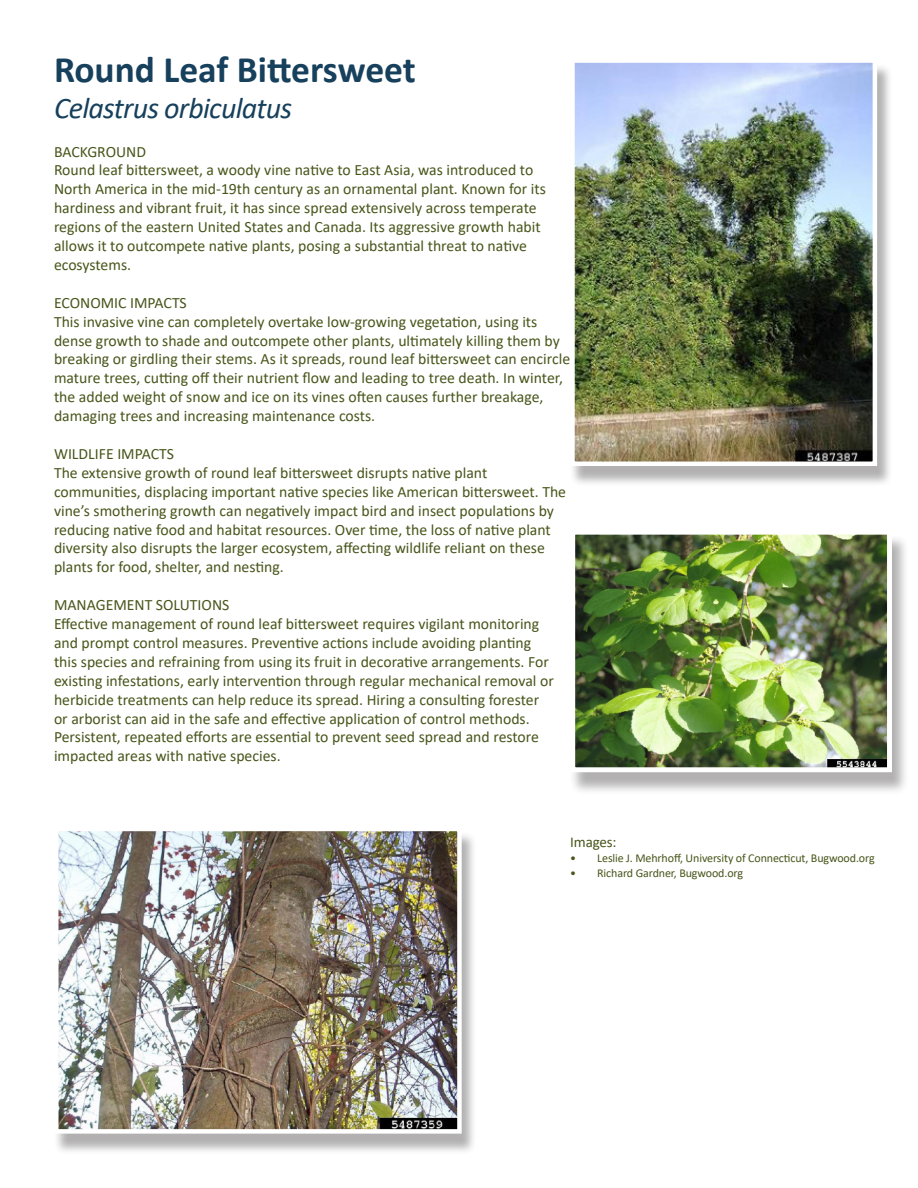
<style>
.page{position:relative;width:918px;height:1188px;background:#fff}
.page>*{position:absolute;margin:0;border:0;box-sizing:border-box;transform-origin:0 0}
.t1{font:700 37.5px "Calibri";color:#16405c}
.t2{font:italic 30px "Calibri";letter-spacing:-.025em;color:#16405c}
.t3{font:15.75px/18.9px "Calibri";color:#48551a}
.t4{font:15px "Calibri";letter-spacing:-.01em;color:#48551a}
.t5{font:12px "Calibri";letter-spacing:-.01em;color:#48551a}
</style>
<div class="page">
<div style="left:569px;top:63px;width:324px;height:424px;background:#231f20;opacity:.35"></div>
<img style="left:575px;top:63px;width:297px;height:398px">
<div style="left:570px;top:58px;width:307px;height:408px;border:4px solid #fff"></div>
<div style="left:569px;top:535px;width:340px;height:260px;background:#231f20;opacity:.35"></div>
<img style="left:576px;top:536px;width:310px;height:230px">
<div style="left:570px;top:530px;width:322px;height:242px;border:5px solid #fff"></div>
<div style="left:53px;top:831px;width:424px;height:324px;background:#231f20;opacity:.35"></div>
<img style="left:59px;top:832px;width:398px;height:297px">
<div style="left:54px;top:827px;width:408px;height:307px;border:4px solid #fff"></div>
<p class="t1" style="left:54px;top:43px;width:363px">Round Leaf Bittersweet</p>
<p class="t2" style="left:54px;top:87px;width:240px">Celastrus orbiculatus</p>
<p class="t3" style="left:54px;top:141px;width:94px">BACKGROUND</p>
<p class="t3" style="left:54px;top:160px;width:493px">Round leaf bittersweet, a woody vine native to East Asia, was introduced to North America in the mid-19th century as an ornamental plant. Known for its hardiness and vibrant fruit, it has since spread extensively across temperate regions of the eastern United States and Canada. Its aggressive growth habit allows it to outcompete native plants, posing a substantial threat to native ecosystems.</p>
<p class="t3" style="left:54px;top:293px;width:134px">ECONOMIC IMPACTS</p>
<p class="t3" style="left:54px;top:312px;width:518px">This invasive vine can completely overtake low-growing vegetation, using its dense growth to shade and outcompete other plants, ultimately killing them by breaking or girdling their stems. As it spreads, round leaf bittersweet can encircle mature trees, cutting off their nutrient flow and leading to tree death. In winter, the added weight of snow and ice on its vines often causes further breakage, damaging trees and increasing maintenance costs.</p>
<p class="t3" style="left:54px;top:444px;width:122px">WILDLIFE IMPACTS</p>
<p class="t3" style="left:54px;top:463px;width:514px">The extensive growth of round leaf bittersweet disrupts native plant communities, displacing important native species like American bittersweet. The vine’s smothering growth can negatively impact bird and insect populations by reducing native food and habitat resources. Over time, the loss of native plant diversity also disrupts the larger ecosystem, affecting wildlife reliant on these plants for food, shelter, and nesting.</p>
<p class="t3" style="left:54px;top:595px;width:177px">MANAGEMENT SOLUTIONS</p>
<p class="t3" style="left:54px;top:614px;width:501px">Effective management of round leaf bittersweet requires vigilant monitoring and prompt control measures. Preventive actions include avoiding planting this species and refraining from using its fruit in decorative arrangements. For existing infestations, early intervention through regular mechanical removal or herbicide treatments can help reduce its spread. Hiring a consulting forester or arborist can aid in the safe and effective application of control methods.<br>Persistent, repeated efforts are essential to prevent seed spread and restore impacted areas with native species.</p>
<p class="t4" style="left:570px;top:832px;width:48px">Images:</p>
<p class="t5" style="left:570px;top:850px;width:306px">• Leslie J. Mehrhoff, University of Connecticut, Bugwood.org</p>
<p class="t5" style="left:570px;top:865px;width:174px">• Richard Gardner, Bugwood.org</p>
</div>
